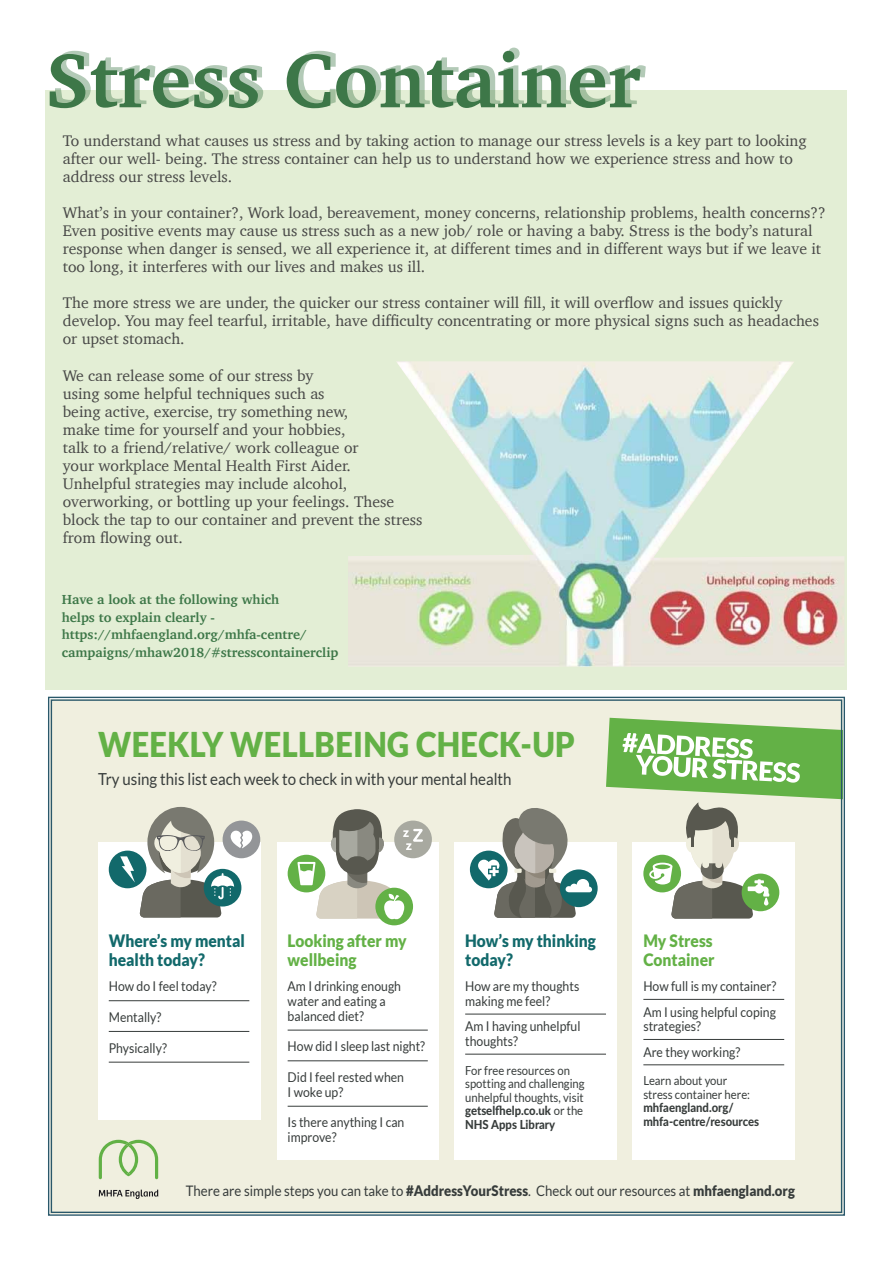
<style>
.page{position:relative;width:893px;height:1263px;background:#fff}
.page>*{position:absolute;margin:0;border:0;box-sizing:border-box;transform-origin:0 0}
.t1{font:700 78px "Charter";color:#3d7748}
.t2{font:900 34.2px "Lato";letter-spacing:.01em;color:#63b146;scale:.91 1}
.t3{font:900 17.1px/18.6px "Lato";color:#12696b;scale:.91 1}
.t4{font:900 17.1px/18.6px "Lato";color:#63b146;scale:.91 1}
.t5{font:16.5px "Lato";color:#373c3b;scale:.91 1}
.t6{font:15.75px/18px "Charter";color:#474746}
.t7{font:14.55px "Lato";color:#373c3b;scale:.91 1}
.t8{font:13.5px/14.7px "Lato";color:#373c3b;scale:.91 1}
.t9{font:700 13.5px/18px "Charter";color:#3d7748}
.t10{font:12.45px/13.5px "Lato";color:#373c3b;scale:.91 1}
.t11{font:800 12.45px/13.5px "Lato";color:#373c3b;scale:.91 1}
.s1{font-weight:800}
.s2{font-weight:900}
</style>
<div class="page">
<div style="left:45px;top:90px;width:801px;height:600px;background:#e3eed5"></div>
<svg style="left:48px;top:696px;width:797px;height:520px"></svg>
<img style="left:348px;top:361px;width:496px;height:306px">
<h1 class="t1" style="left:50px;top:10px;width:597px">Stress Container</h1>
<p class="t6" style="left:63px;top:132px;width:745px">To understand what causes us stress and by taking action to manage our stress levels is a key part to looking after our well- being. The stress container can help us to understand how we experience stress and how to address our stress levels.</p>
<p class="t6" style="left:63px;top:204px;width:765px">What’s in your container?, Work load, bereavement, money concerns, relationship problems, health concerns??<br>Even positive events may cause us stress such as a new job/ role or having a baby. Stress is the body’s natural response when danger is sensed, we all experience it, at different times and in different ways but if we leave it too long, it interferes with our lives and makes us ill.</p>
<p class="t6" style="left:63px;top:294px;width:758px">The more stress we are under, the quicker our stress container will fill, it will overflow and issues quickly develop. You may feel tearful, irritable, have difficulty concentrating or more physical signs such as headaches or upset stomach.</p>
<p class="t6" style="left:63px;top:366px;width:361px">We can release some of our stress by<br>using some helpful techniques such as<br>being active, exercise, try something new,<br>make time for yourself and your hobbies,<br>talk to a friend/relative/ work colleague or<br>your workplace Mental Health First Aider.<br>Unhelpful strategies may include alcohol, overworking, or bottling up your feelings. These block the tap to our container and prevent the stress from flowing out.</p>
<p class="t9" style="left:62px;top:590px;width:278px">Have a look at the following which<br>helps to explain clearly - https://mhfaengland.org/mhfa-centre/ campaigns/mhaw2018/#stresscontainerclip</p>
<h2 class="t2" style="left:98px;top:724px;width:526px">WEEKLY WELLBEING CHECK-UP</h2>
<p class="t5" style="left:98px;top:770px;width:456px">Try using this list each week to check in with your mental health</p>
<p class="t3" style="left:109px;top:931px;width:151px">Where’s my mental health today?</p>
<p class="t8" style="left:109px;top:979px;width:120px">How do I feel today?</p>
<p class="t8" style="left:109px;top:1010px;width:59px">Mentally?</p>
<p class="t8" style="left:109px;top:1040px;width:65px">Physically?</p>
<p class="t4" style="left:288px;top:931px;width:132px">Looking after my wellbeing</p>
<p class="t8" style="left:288px;top:979px;width:126px">Am I drinking enough water and eating a balanced diet?</p>
<p class="t8" style="left:288px;top:1039px;width:153px">How did I sleep last night?</p>
<p class="t8" style="left:288px;top:1070px;width:129px">Did I feel rested when<br>I woke up?</p>
<p class="t8" style="left:288px;top:1115px;width:130px">Is there anything I can improve?</p>
<p class="t3" style="left:465px;top:931px;width:145px">How’s my thinking today?</p>
<p class="t8" style="left:465px;top:979px;width:127px">How are my thoughts making me feel?</p>
<p class="t8" style="left:465px;top:1019px;width:128px">Am I having unhelpful thoughts?</p>
<p class="t10" style="left:465px;top:1063px;width:133px">For free resources on spotting and challenging unhelpful thoughts, visit <span class="s1">getselfhelp.co.uk</span> or the<br><span class="s1">NHS Apps Library</span></p>
<p class="t4" style="left:643px;top:931px;width:80px">My Stress<br>Container</p>
<p class="t8" style="left:643px;top:973px;width:148px;line-height:25.3px">How full is my container?<br>Am I using helpful coping</p>
<p class="t8" style="left:643px;top:1014px;width:108px;line-height:25.3px">strategies?<br>Are they working?</p>
<p class="t10" style="left:643px;top:1074px;width:119px">Learn about your stress container here:</p>
<p class="t11" style="left:643px;top:1100px;width:129px">mhfaengland.org/ mhfa-centre/resources</p>
<p class="t7" style="left:186px;top:1183px;width:671px">There are simple steps you can take to <span class="s2">#AddressYourStress</span>. Check out our resources at <span class="s2">mhfaengland.org</span></p>
</div>
